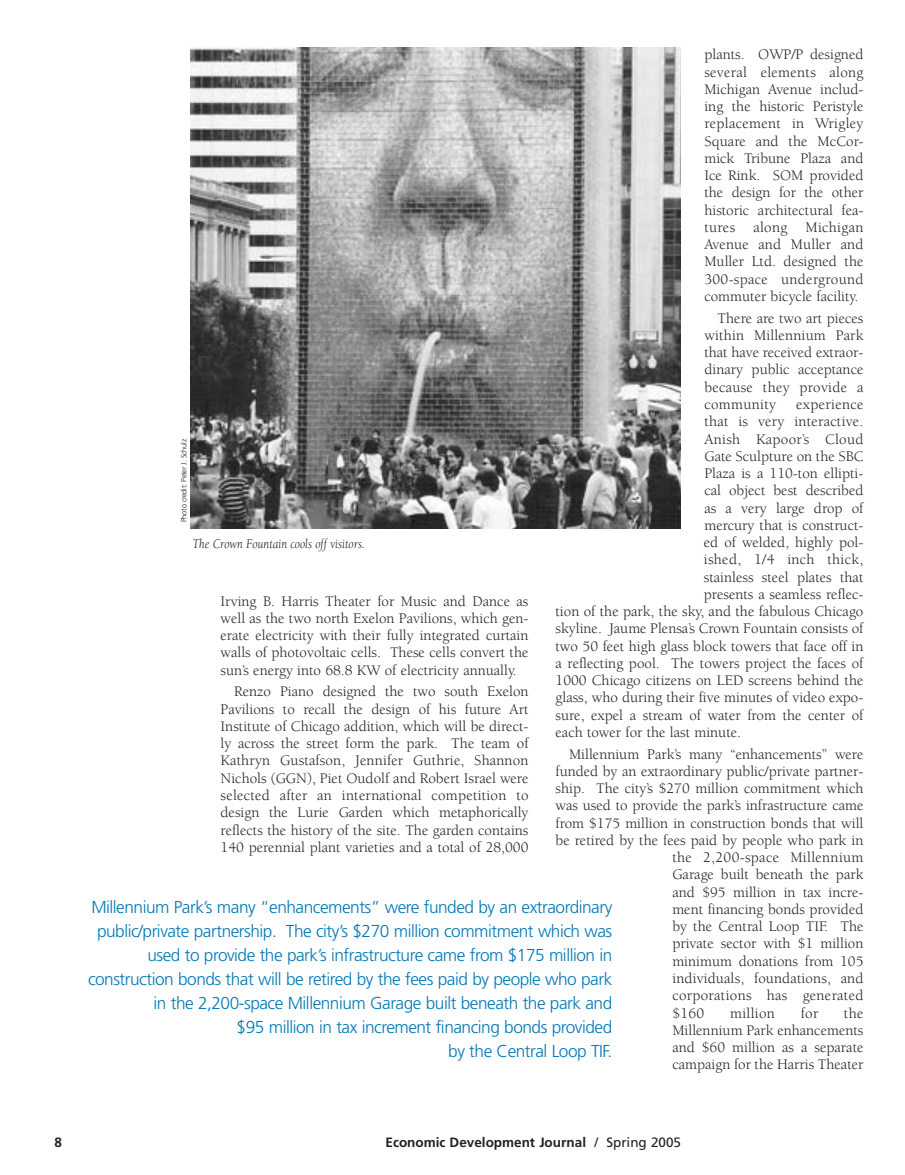
<style>
.page{position:relative;width:905px;height:1175px;background:#fff}
.page>*{position:absolute;margin:0;border:0;box-sizing:border-box;transform-origin:0 0}
.t1{font:300 17.25px/24px "Frutiger";letter-spacing:-.03em;color:#0078b7;text-align:right}
.t2{font:15px/17.2px "Berkeley";color:#20231e;text-align:justify}
.t3{font:15px "Berkeley";letter-spacing:.02em;color:#20231e}
.t4{font:700 13.5px "Frutiger";color:#20231e}
.t5{font:italic 13.5px "Berkeley";color:#20231e;scale:.9 1}
.t6{font:300 7.5px "Frutiger";letter-spacing:-.03em;color:#20231e}
.s1{font-weight:400}
</style>
<div class="page">
<img style="left:191px;top:47px;width:489px;height:482px">
<p class="t2" style="left:704px;top:47px;width:161px">plants. OWP/P designed several elements along Michigan Avenue includ&shy;ing the historic Peristyle replacement in Wrigley Square and the McCor&shy;mick Tribune Plaza and Ice Rink. SOM provided the design for the other historic architectural fea&shy;tures along Michigan Avenue and Muller and Muller Ltd. designed the 300-space underground commuter bicycle facility.</p>
<p class="t2" style="left:704px;top:311px;width:161px;text-indent:13px">There are two art pieces within Millennium Park that have received extraor&shy;dinary public acceptance because they provide a community</p>
<p class="t3" style="left:796px;top:398px;width:69px">experience</p>
<p class="t2" style="left:704px;top:414px;width:161px">that is very interactive.</p>
<p class="t3" style="left:704px;top:433px;width:161px">Anish Kapoor’s Cloud</p>
<p class="t2" style="left:704px;top:449px;width:161px">Gate Sculpture on the SBC</p>
<p class="t2" style="left:704px;top:466px;width:161px">Plaza is a 110-ton ellipti-</p>
<p class="t2" style="left:704px;top:483px;width:161px">cal object best described</p>
<p class="t2" style="left:704px;top:500px;width:161px">as a very large drop of</p>
<p class="t2" style="left:704px;top:518px;width:161px">mercury that is construct-</p>
<p class="t2" style="left:704px;top:535px;width:161px">ed of welded, highly pol-</p>
<p class="t3" style="left:704px;top:553px;width:161px">ished, 1/4 inch thick,</p>
<p class="t2" style="left:704px;top:569px;width:161px">stainless steel plates that</p>
<p class="t2" style="left:704px;top:587px;width:161px">presents a seamless reflec-</p>
<p class="t2" style="left:555px;top:604px;width:309px">tion of the park, the sky, and the fabulous Chicago</p>
<p class="t2" style="left:555px;top:621px;width:309px">skyline. Jaume Plensa’s Crown Fountain consists of</p>
<p class="t2" style="left:555px;top:638px;width:309px">two 50 feet high glass block towers that face off in</p>
<p class="t2" style="left:555px;top:656px;width:309px">a reflecting pool. The towers project the faces of</p>
<p class="t2" style="left:555px;top:673px;width:309px">1000 Chicago citizens on LED screens behind the</p>
<p class="t2" style="left:555px;top:690px;width:309px">glass, who during their five minutes of video expo-</p>
<p class="t2" style="left:555px;top:707px;width:309px">sure, expel a stream of water from the center of</p>
<p class="t2" style="left:555px;top:725px;width:187px">each tower for the last minute.</p>
<p class="t2" style="left:569px;top:746px;width:296px">Millennium Park’s many “enhancements” were</p>
<p class="t2" style="left:555px;top:764px;width:309px">funded by an extraordinary public/private partner-</p>
<p class="t2" style="left:555px;top:781px;width:309px">ship. The city’s $270 million commitment which</p>
<p class="t2" style="left:555px;top:798px;width:309px">was used to provide the park’s infrastructure came</p>
<p class="t2" style="left:555px;top:815px;width:309px">from $175 million in construction bonds that will</p>
<p class="t2" style="left:555px;top:833px;width:309px">be retired by the fees paid by people who park in</p>
<p class="t3" style="left:672px;top:851px;width:193px">the 2,200-space Millennium</p>
<p class="t2" style="left:672px;top:867px;width:193px">Garage built beneath the park</p>
<p class="t2" style="left:672px;top:884px;width:193px">and $95 million in tax incre-</p>
<p class="t2" style="left:672px;top:902px;width:193px">ment financing bonds provided</p>
<p class="t2" style="left:672px;top:919px;width:193px">by the Central Loop TIF. The</p>
<p class="t2" style="left:672px;top:936px;width:193px">private sector with $1 million</p>
<p class="t2" style="left:672px;top:953px;width:193px">minimum donations from 105</p>
<p class="t2" style="left:672px;top:971px;width:193px">individuals, foundations, and</p>
<p class="t3" style="left:672px;top:989px;width:193px">corporations has generated</p>
<p class="t2" style="left:672px;top:1005px;width:34px">$160</p>
<p class="t3" style="left:730px;top:1006px;width:46px">million</p>
<p class="t2" style="left:800px;top:1005px;width:19px">for</p>
<p class="t6" style="left:181px;top:522px;width:85px;rotate:-90deg">Photo credit: Peter J. Schulz</p>
<p class="t5" style="left:192px;top:538px;width:193px">The Crown Fountain cools off visitors.</p>
<p class="t2" style="left:220px;top:593px;width:309px">Irving B. Harris Theater for Music and Dance as well as the two north Exelon Pavilions, which gen&shy;erate electricity with their fully integrated curtain walls of photovoltaic cells. These cells convert the sun’s energy into 68.8 KW of electricity annually.</p>
<p class="t2" style="left:220px;top:684px;width:309px;text-indent:14px">Renzo Piano designed the two south Exelon Pavilions to recall the design of his future Art Institute of Chicago addition, which will be direct&shy;ly across the street form the park. The team of Kathryn Gustafson, Jennifer Guthrie, Shannon Nichols (GGN), Piet Oudolf and Robert Israel were selected after an international competition to design the Lurie Garden which metaphorically reflects the history of the site. The garden contains 140 perennial plant varieties and a total of 28,000</p>
<p class="t1" style="left:88px;top:896px;width:526px">Millennium Park’s many “enhancements” were funded by an extraordinary public/private partnership. The city’s $270 million commitment which was used to provide the park’s infrastructure came from $175 million in construction bonds that will be retired by the fees paid by people who park in the 2,200-space Millennium Garage built beneath the park and<br>$95 million in tax increment financing bonds provided<br>by the Central Loop TIF.</p>
<p class="t2" style="left:672px;top:1005px;width:193px;text-indent:172px">the Millennium Park enhancements and $60 million as a separate campaign for the Harris Theater</p>
<p class="t4" style="left:55px;top:1136px;width:9px">8</p>
<p class="t4" style="left:385px;top:1136px;width:297px">Economic Development Journal <span class="s1">/ Spring 2005</span></p>
</div>
